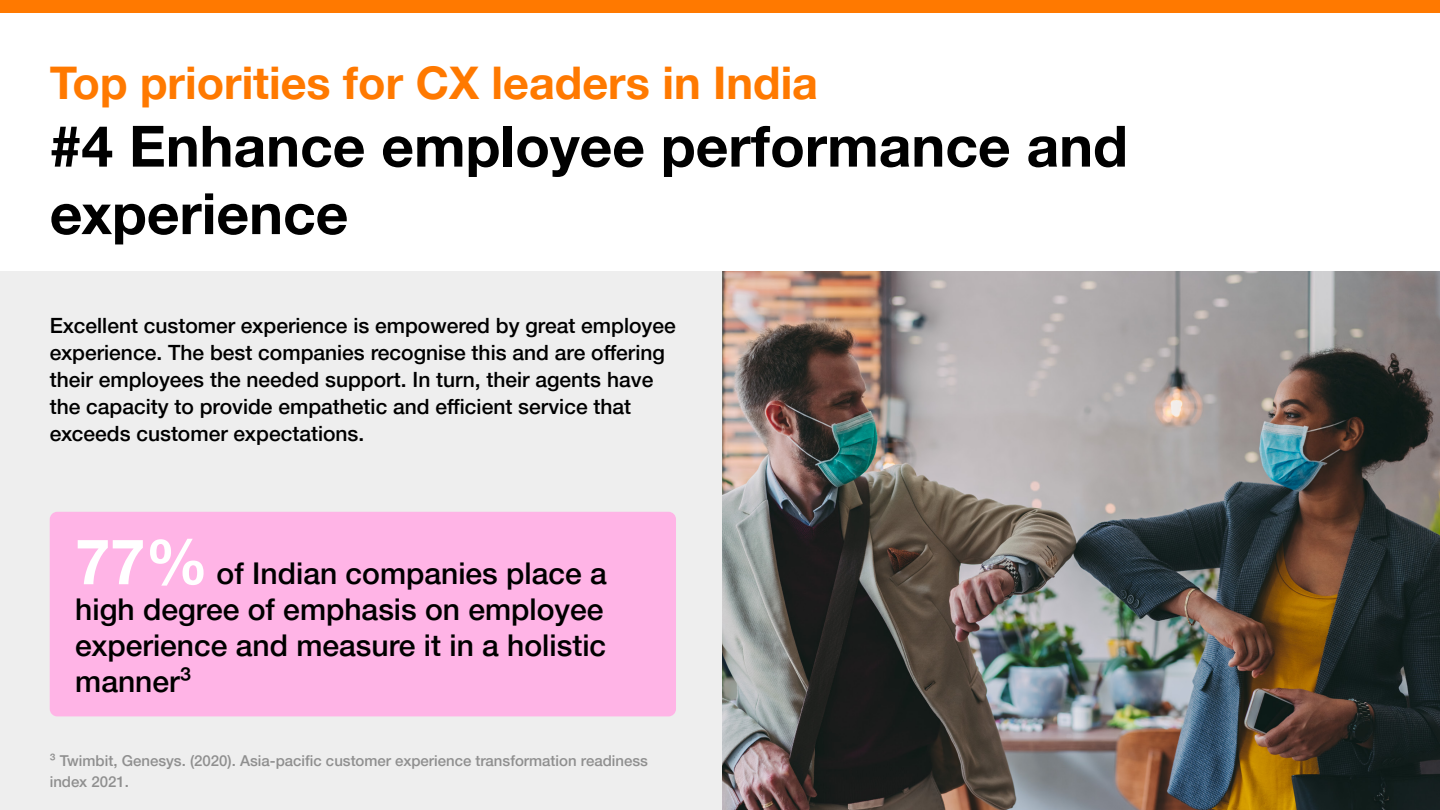
<style>
.page{position:relative;width:1440px;height:810px;background:#fff}
.page>*{position:absolute;margin:0;border:0;box-sizing:border-box;transform-origin:0 0}
.t1{font:700 57px/67.5px "Helvetica Neue";color:#000}
.t2{font:700 45px "Helvetica Neue";color:#ff7900}
.t3{font:500 30px/36px "Helvetica Neue";color:#000;text-align:justify}
.t4{font:500 21px/27px "Helvetica Neue";color:#000}
.t5{font:500 15px/21px "Helvetica Neue";color:#8f8f8f}
.s1{font-weight:700;font-size:63px;color:#fff}
</style>
<div class="page">
<div style="left:0;top:272px;width:723px;height:538px;background:#eee"></div>
<div style="left:0;top:0;width:1440px;height:13px;background:#ff7900"></div>
<div style="left:50px;top:512px;width:626px;height:204px;background:#ffb4e6;border-radius:8px"></div>
<img style="left:723px;top:272px;width:717px;height:538px">
<h2 class="t2" style="left:50px;top:55px;width:770px">Top priorities for CX leaders in India</h2>
<h1 class="t1" style="left:50px;top:112px;width:1080px">#4 Enhance employee performance and experience</h1>
<p class="t4" style="left:50px;top:312px;width:628px">Excellent customer experience is empowered by great employee experience. The best companies recognise this and are offering their employees the needed support. In turn, their agents have the capacity to provide empathetic and efficient service that exceeds customer expectations.</p>
<h3 class="t3" style="left:75px;top:556px;width:533px"><span class="s1">77%</span> of Indian companies place a high degree of emphasis on employee experience and measure it in a holistic manner³</h3>
<p class="t5" style="left:50px;top:750px;width:600px">³ Twimbit, Genesys. (2020). Asia-pacific customer experience transformation readiness index 2021.</p>
</div>
